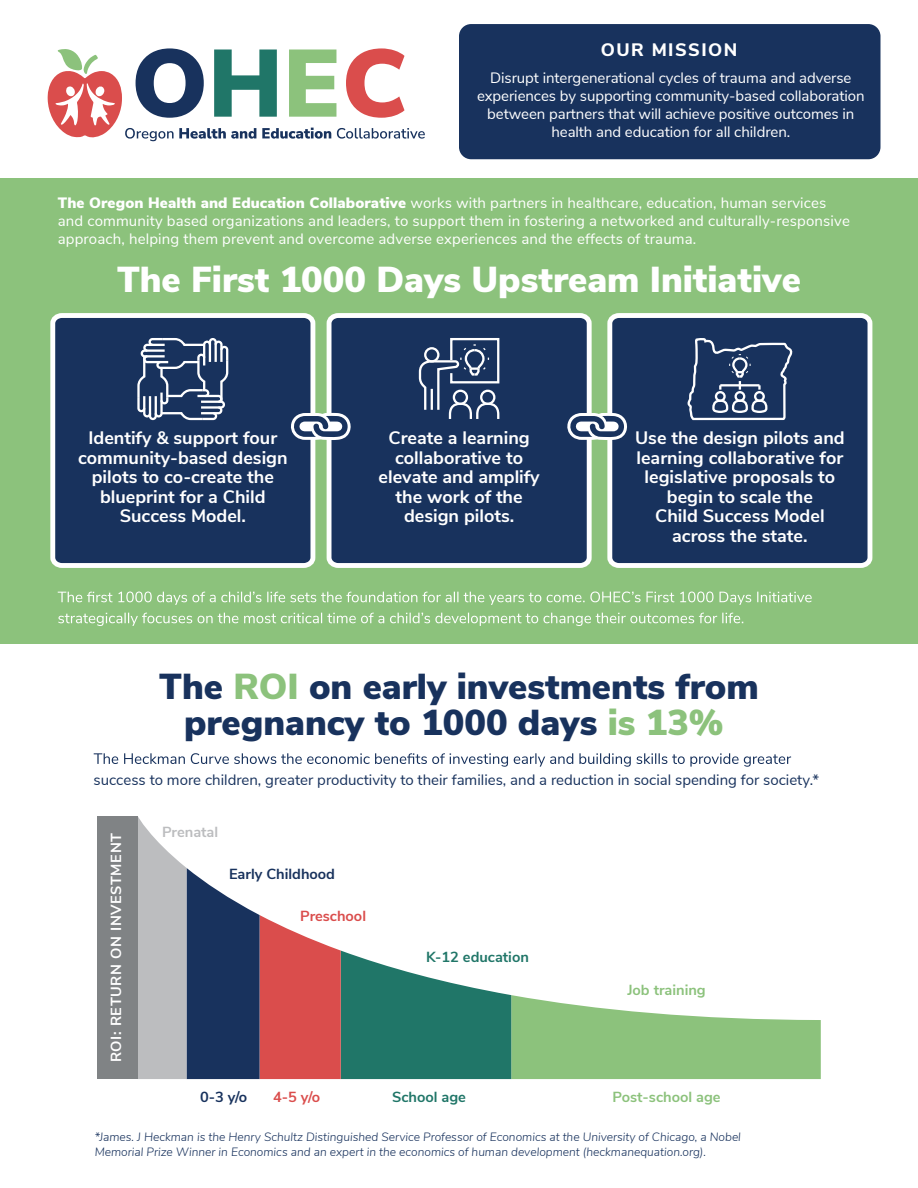
<style>
.page{position:relative;width:918px;height:1188px;background:#fff}
.page>*{position:absolute;margin:0;border:0;box-sizing:border-box;transform-origin:0 0}
.t1{font:900 36px/36px "Nunito Sans";color:#18325d;text-align:center}
.t2{font:900 36px "Nunito Sans";color:#fff}
.t3{font:700 18px/19.5px "Nunito Sans";color:#fff;text-align:center}
.t4{font:800 18px "Nunito Sans";letter-spacing:.08em;color:#fff}
.t5{font:15px/18px "Nunito Sans";letter-spacing:.01em;color:#fff;text-align:center}
.t6{font:15px "Nunito Sans";color:#18325d}
.t7{font:700 14.55px "Nunito Sans";color:#8cc27c}
.t8{font:700 14.55px "Nunito Sans";letter-spacing:.04em;color:#fff}
.t9{font:700 14.55px "Nunito Sans";color:#207668}
.t10{font:700 14.55px "Nunito Sans";color:#18325d}
.t11{font:700 14.55px "Nunito Sans";color:#da4d4c}
.t12{font:700 14.55px "Nunito Sans";color:#bcbdbf}
.t13{font:italic 300 12px/15px "Nunito Sans";color:#18325d}
.s1{font-weight:900}
.s2{color:#8cc27c}
</style>
<div class="page">
<div style="left:0;top:178px;width:918px;height:466px;background:#8cc27c"></div>
<svg style="left:48px;top:48px;width:377px;height:93px"></svg>
<div style="left:459px;top:24px;width:422px;height:135px;background:#18325d;border-radius:12px"></div>
<svg style="left:58px;top:592px;width:754px;height:13px"></svg>
<svg style="left:58px;top:613px;width:629px;height:13px"></svg>
<svg style="left:94px;top:753px;width:591px;height:14px"></svg>
<svg style="left:138px;top:817px;width:683px;height:262px"></svg>
<div style="left:97px;top:816px;width:41px;height:263px;background:#808385"></div>
<svg style="left:50px;top:313px;width:266px;height:255px;background:#2d446b"></svg>
<svg style="left:326px;top:313px;width:266px;height:255px;background:#294168"></svg>
<svg style="left:607px;top:313px;width:266px;height:255px;background:#2e466c"></svg>
<svg style="left:290px;top:413px;width:61px;height:27px;background:#8492a8"></svg>
<svg style="left:566px;top:413px;width:62px;height:27px;background:#8290a7"></svg>
<svg style="left:687px;top:24px;width:108px;height:1055px"></svg>
<svg style="left:711px;top:354px;width:58px;height:214px;background:#2c446b"></svg>
<svg style="left:418px;top:337px;width:83px;height:84px;background:#465b7d"></svg>
<svg style="left:136px;top:337px;width:93px;height:84px;background:#4e6283"></svg>
<p class="t4" style="left:601px;top:37px;width:138px">OUR MISSION</p>
<p class="t5" style="left:477px;top:68px;width:389px">Disrupt intergenerational cycles of trauma and adverse experiences by supporting community-based collaboration between partners that will achieve positive outcomes in health and education for all children.</p>
<p class="t5" style="left:58px;top:192px;width:794px;text-align:left"><span class="s1">The Oregon Health and Education Collaborative</span> works with partners in healthcare, education, human services and community based organizations and leaders, to support them in fostering a networked and culturally-responsive approach, helping them prevent and overcome adverse experiences and the effects of trauma.</p>
<h1 class="t2" style="left:117px;top:253px;width:685px">The First 1000 Days Upstream Initiative</h1>
<p class="t3" style="left:379px;top:427px;width:163px">Create a learning collaborative to elevate and amplify the work of the design pilots.</p>
<p class="t3" style="left:78px;top:427px;width:211px">Identify &amp; support four community-based design pilots to co-create the blueprint for a Child<br>Success Model.</p>
<p class="t3" style="left:635px;top:427px;width:211px">Use the design pilots and learning collaborative for legislative proposals to begin to scale the<br>Child Success Model across the state.</p>
<h1 class="t1" style="left:159px;top:667px;width:601px">The <span class="s2">ROI</span> on early investments from pregnancy to 1000 days <span class="s2">is 13%</span></h1>
<p class="t6" style="left:94px;top:769px;width:727px">success to more children, greater productivity to their families, and a reduction in social spending for society.*</p>
<p class="t8" style="left:106px;top:1062px;width:231px;rotate:-90deg">ROI: RETURN ON INVESTMENT</p>
<p class="t12" style="left:162px;top:821px;width:58px">Prenatal</p>
<p class="t10" style="left:229px;top:864px;width:108px">Early Childhood</p>
<p class="t11" style="left:300px;top:905px;width:67px">Preschool</p>
<p class="t9" style="left:426px;top:947px;width:104px">K-12 education</p>
<p class="t7" style="left:627px;top:979px;width:80px">Job training</p>
<p class="t10" style="left:200px;top:1086px;width:49px">0-3 y/o</p>
<p class="t11" style="left:273px;top:1086px;width:49px">4-5 y/o</p>
<p class="t9" style="left:392px;top:1086px;width:75px">School age</p>
<p class="t7" style="left:613px;top:1086px;width:110px">Post-school age</p>
<p class="t13" style="left:95px;top:1128px;width:648px">*James. J Heckman is the Henry Schultz Distinguished Service Professor of Economics at the University of Chicago, a Nobel<br>Memorial Prize Winner in Economics and an expert in the economics of human development (heckmanequation.org).</p>
</div>
